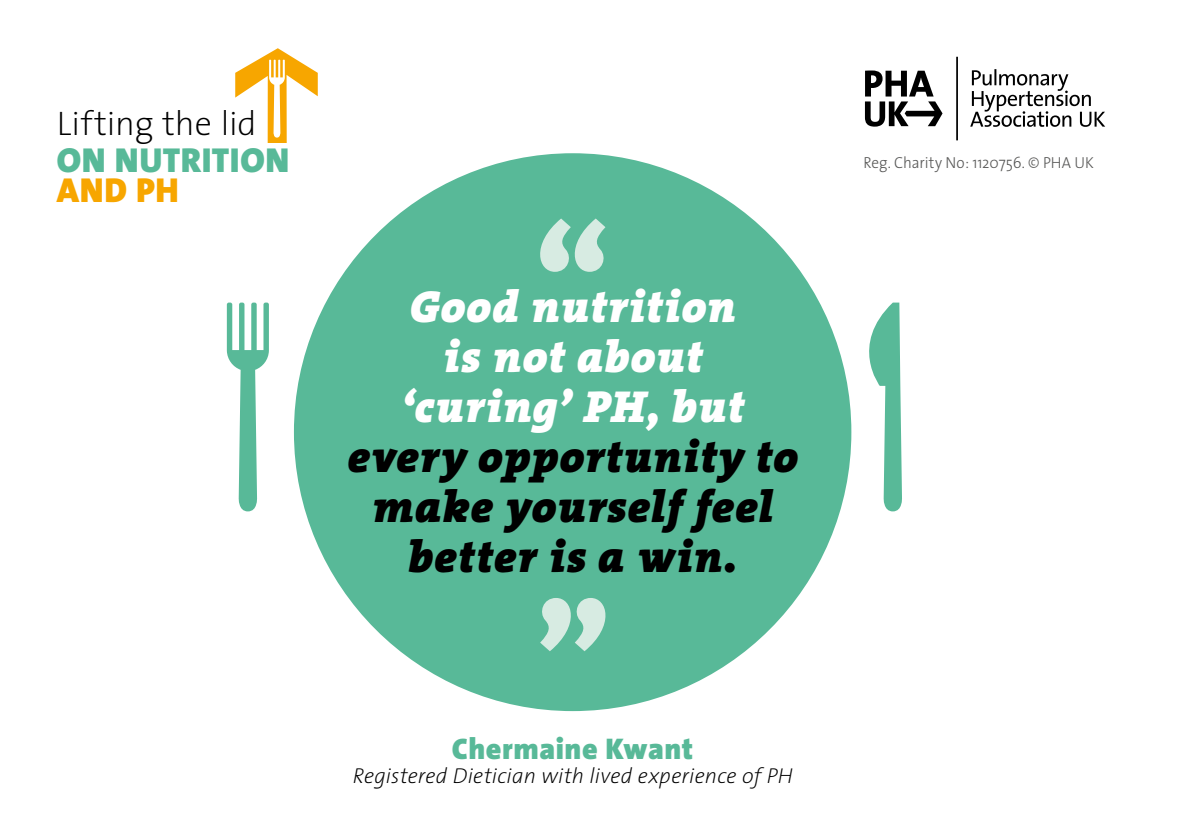
<style>
.page{position:relative;width:1191px;height:840px;background:#fff}
.page>*{position:absolute;margin:0;border:0;box-sizing:border-box;transform-origin:0 0}
.t1{font:italic 900 45px/50px "The Serif";letter-spacing:.015em;color:#000;text-align:center}
.t2{font:italic 900 45px/50px "The Serif";letter-spacing:.015em;color:#fff;text-align:center}
.t3{font:34.8px "The Sans Black Caps";letter-spacing:.02em;color:#58b998}
.t4{font:34.8px "The Sans Black Caps";color:#f7a600}
.t5{font:200 34.2px "The Sans";letter-spacing:-.005em;color:#000}
.t6{font:900 30px "The Sans";letter-spacing:.015em;color:#58b998}
.t7{font:italic 200 21.6px "The Sans";letter-spacing:.005em;color:#000}
.t8{font:300 16px "The Sans";color:#575756;scale:.95 1}
</style>
<div class="page">
<div style="left:294px;top:153px;width:557px;height:557px;background:#58b998;border-radius:50%"></div>
<svg style="left:970px;top:69px;width:135px;height:58px"></svg>
<hr style="left:956px;top:57px;width:2px;height:83px;background:#000">
<svg style="left:865px;top:70px;width:77px;height:57px"></svg>
<svg style="left:235px;top:48px;width:83px;height:94px"></svg>
<svg style="left:540px;top:218px;width:66px;height:54px"></svg>
<svg style="left:540px;top:598px;width:66px;height:53px"></svg>
<svg style="left:227px;top:302px;width:42px;height:209px"></svg>
<svg style="left:869px;top:302px;width:33px;height:209px"></svg>
<p class="t5" style="left:57px;top:95px;width:201px">Lifting the lid</p>
<p class="t3" style="left:57px;top:130px;width:234px">ON NUTRITION</p>
<p class="t4" style="left:57px;top:161px;width:123px">AND PH</p>
<p class="t2" style="left:401px;top:280px;width:344px">Good nutrition is not about ‘curing’ PH, but</p>
<p class="t1" style="left:347px;top:430px;width:452px">every opportunity to make yourself feel better is a win.</p>
<p class="t6" style="left:452px;top:723px;width:243px">Chermaine Kwant</p>
<p class="t7" style="left:352px;top:757px;width:442px">Registered Dietician with lived experience of PH</p>
<p class="t8" style="left:863px;top:149px;width:244px">Reg. Charity No: 1120756. © PHA UK</p>
</div>
